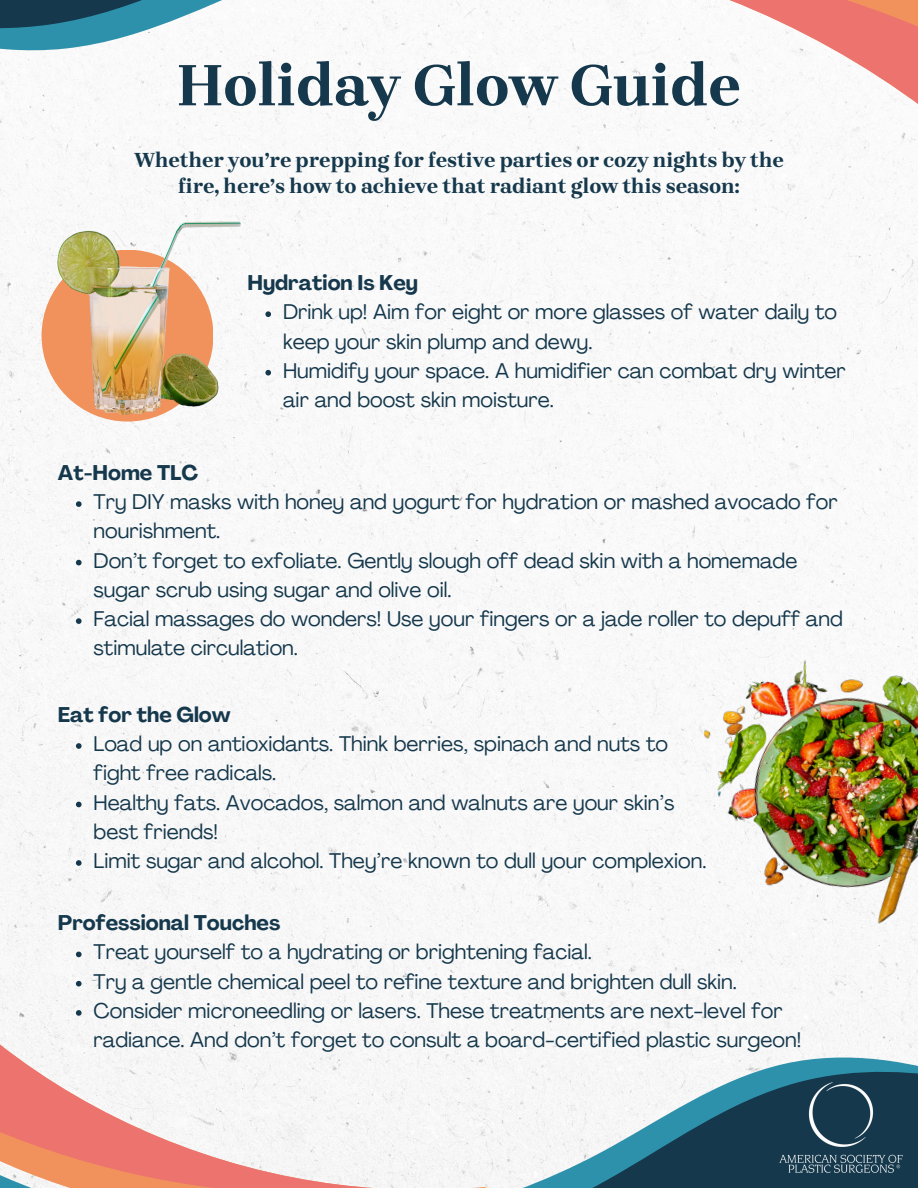
<style>
.page{position:relative;width:918px;height:1188px;background:#fff}
.page>*{position:absolute;margin:0;border:0;box-sizing:border-box;transform-origin:0 0}
.t1{font:700 60px "Brygada 1918";color:#15384c}
.t2{font:21px/29.2px "Agrandir";color:#15384c}
.t3{font:700 21px/25.8px "Brygada 1918";color:#15384c;text-align:center}
.t4{font:700 21px "Agrandir";color:#15384c}
</style>
<div class="page">
<img style="left:0;top:182px;width:918px;height:868px">
<svg style="left:488px;top:1050px;width:430px;height:17px;fill:#f6f6f6"></svg>
<svg style="left:488px;top:1067px;width:430px;height:121px;fill:#f4f4f4"></svg>
<svg style="left:416px;top:1005px;width:72px;height:183px"></svg>
<svg style="left:0;top:1005px;width:416px;height:183px;fill:#f5f5f5"></svg>
<svg style="left:0;top:0;width:414px;height:161px"></svg>
<svg style="left:414px;top:0;width:87px;height:236px"></svg>
<svg style="left:501px;top:0;width:417px;height:236px"></svg>
<img style="left:725px;top:1068px;width:193px;height:120px">
<div style="left:42px;top:250px;width:171px;height:172px;background:#f1925c;border-radius:50%"></div>
<img style="left:58px;top:221px;width:182px;height:194px">
<img style="left:688px;top:626px;width:230px;height:329px">
<svg style="left:76px;top:952px;width:6px;height:5px"></svg>
<svg style="left:76px;top:981px;width:6px;height:5px"></svg>
<svg style="left:76px;top:1010px;width:6px;height:6px"></svg>
<svg style="left:76px;top:501px;width:6px;height:6px"></svg>
<svg style="left:76px;top:560px;width:6px;height:5px"></svg>
<svg style="left:76px;top:618px;width:6px;height:6px"></svg>
<svg style="left:76px;top:743px;width:6px;height:6px"></svg>
<svg style="left:76px;top:802px;width:6px;height:5px"></svg>
<svg style="left:76px;top:860px;width:6px;height:6px"></svg>
<svg style="left:265px;top:311px;width:6px;height:6px"></svg>
<svg style="left:265px;top:370px;width:6px;height:6px"></svg>
<p class="t1" style="left:177px;top:60px;width:565px">Holiday Glow Guide</p>
<p class="t3" style="left:134px;top:149px;width:651px">Whether you’re prepping for festive parties or cozy nights by the fire, here’s how to achieve that radiant glow this season:</p>
<p class="t4" style="left:247px;top:274px;width:172px">Hydration Is Key</p>
<p class="t2" style="left:283px;top:299px;width:556px">Drink up! Aim for eight or more glasses of water daily to keep your skin plump and dewy.</p>
<p class="t2" style="left:283px;top:358px;width:564px">Humidify your space. A humidifier can combat dry winter air and boost skin moisture.</p>
<p class="t4" style="left:58px;top:464px;width:142px">At-Home TLC</p>
<p class="t2" style="left:94px;top:489px;width:746px">Try DIY masks with honey and yogurt for hydration or mashed avocado for nourishment.</p>
<h2 class="t2" style="left:94px;top:548px;width:705px">Don’t forget to exfoliate. Gently slough off dead skin with a homemade sugar scrub using sugar and olive oil.</h2>
<p class="t2" style="left:94px;top:606px;width:751px">Facial massages do wonders! Use your fingers or a jade roller to depuff and stimulate circulation.</p>
<p class="t4" style="left:58px;top:706px;width:174px">Eat for the Glow</p>
<p class="t2" style="left:94px;top:731px;width:576px">Load up on antioxidants. Think berries, spinach and nuts to fight free radicals.</p>
<p class="t2" style="left:94px;top:790px;width:582px">Healthy fats. Avocados, salmon and walnuts are your skin’s best friends!</p>
<h2 class="t2" style="left:94px;top:848px;width:614px">Limit sugar and alcohol. They’re known to dull your complexion.</h2>
<h1 class="t4" style="left:58px;top:914px;width:224px">Professional Touches</h1>
<h2 class="t2" style="left:94px;top:940px;width:500px">Treat yourself to a hydrating or brightening facial.</h2>
<p class="t2" style="left:94px;top:969px;width:645px">Try a gentle chemical peel to refine texture and brighten dull skin.</p>
<h2 class="t2" style="left:94px;top:998px;width:709px">Consider microneedling or lasers. These treatments are next-level for radiance. And don’t forget to consult a board-certified plastic surgeon!</h2>
</div>
